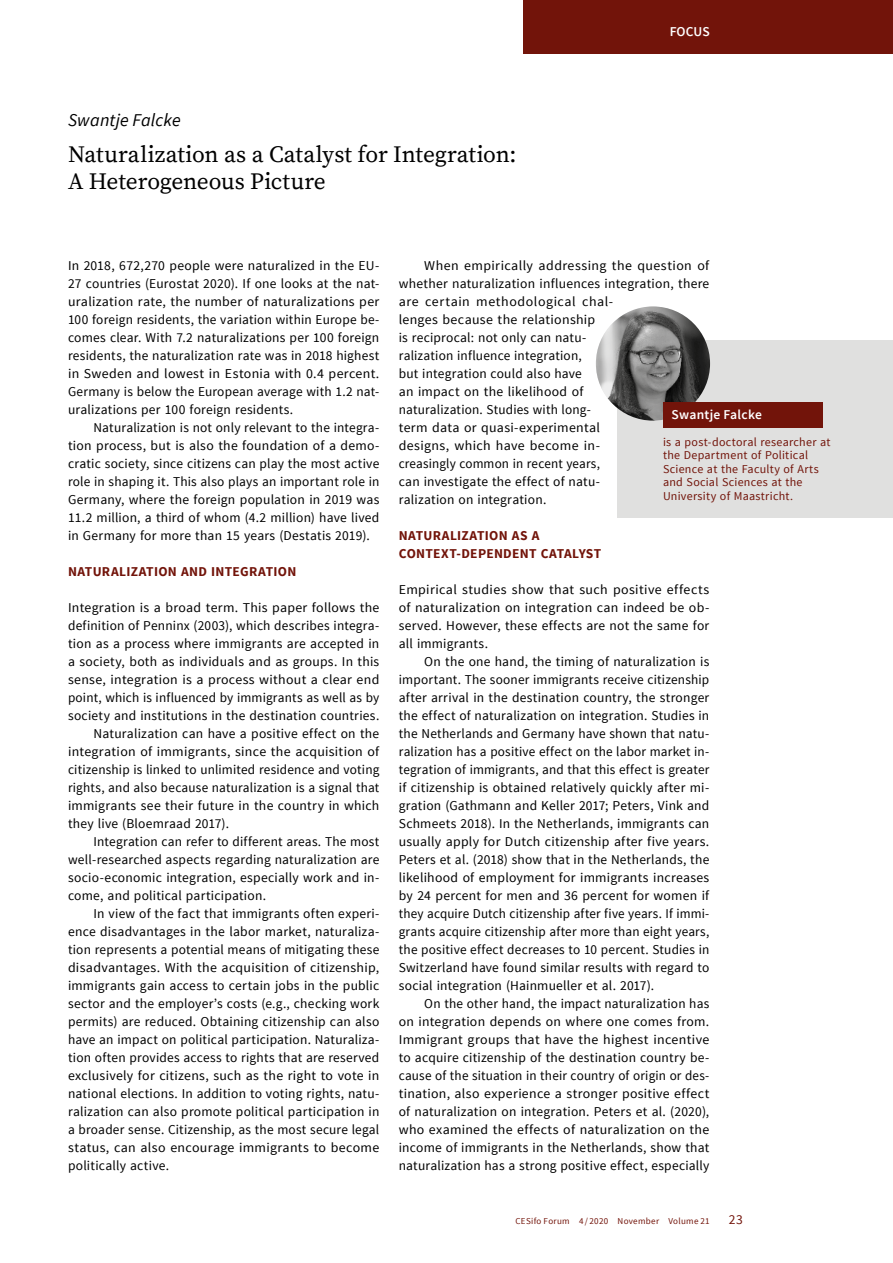
<style>
.page{position:relative;width:893px;height:1263px;background:#fff}
.page>*{position:absolute;margin:0;border:0;box-sizing:border-box;transform-origin:0 0}
.t1{font:23.25px/27px "Source Serif Pro";letter-spacing:-.005em;color:#000}
.t2{font:italic 18px "Source Sans Pro";letter-spacing:.01em;color:#000}
.t3{font:13.5px/18px "Source Sans Pro";letter-spacing:.015em;color:#000;text-align:justify}
.t4{font:700 13.5px/18px "Source Sans Pro";letter-spacing:.02em;color:#72140a}
.t5{font:600 13.5px "Source Sans Pro";letter-spacing:.015em;color:#fff}
.t6{font:13.5px "Source Sans Pro";color:#72140a}
.t7{font:12px/13.5px "Source Sans Pro";letter-spacing:.02em;color:#72140a}
.t8{font:9px "Source Sans Pro";letter-spacing:.035em;color:#72140a}
</style>
<div class="page">
<div style="left:523px;top:0;width:370px;height:54px;background:#72140a"></div>
<div style="left:617px;top:340px;width:276px;height:177px;background:#e0e0df"></div>
<img style="left:596px;top:306px;width:114px;height:115px;border-radius:57px">
<div style="left:663px;top:402px;width:159px;height:26px;background:#72140a"></div>
<h2 class="t2" style="left:68px;top:109px;width:114px">Swantje Falcke</h2>
<h1 class="t1" style="left:68px;top:141px;width:450px">Naturalization as a Catalyst for Integration:<br>A Heterogeneous Picture</h1>
<p class="t5" style="left:670px;top:23px;width:42px">FOCUS</p>
<p class="t3" style="left:68px;top:257px;width:313px">In 2018, 672,270 people were naturalized in the EU-27 countries (Eurostat 2020). If one looks at the nat&shy;uralization rate, the number of naturalizations per 100 foreign residents, the variation within Europe be&shy;comes clear. With 7.2 naturalizations per 100 foreign residents, the naturalization rate was in 2018 highest in Sweden and lowest in Estonia with 0.4 percent.<br>Germany is below the European average with 1.2 nat&shy;uralizations per 100 foreign residents.</p>
<p class="t3" style="left:68px;top:419px;width:313px;text-indent:26px">Naturalization is not only relevant to the integra&shy;tion process, but is also the foundation of a demo&shy;cratic society, since citizens can play the most active role in shaping it. This also plays an important role in Germany, where the foreign population in 2019 was 11.2 million, a third of whom (4.2 million) have lived in Germany for more than 15 years (Destatis 2019).</p>
<p class="t4" style="left:68px;top:563px;width:230px">NATURALIZATION AND INTEGRATION</p>
<p class="t3" style="left:68px;top:599px;width:313px">Integration is a broad term. This paper follows the</p>
<p class="t3" style="left:68px;top:617px;width:313px">definition of Penninx (2003), which describes integra-</p>
<p class="t3" style="left:68px;top:635px;width:313px">tion as a process where immigrants are accepted in</p>
<p class="t3" style="left:68px;top:653px;width:313px">a society, both as individuals and as groups. In this</p>
<p class="t3" style="left:68px;top:671px;width:313px">sense, integration is a process without a clear end</p>
<p class="t3" style="left:68px;top:689px;width:313px">point, which is influenced by immigrants as well as by</p>
<p class="t3" style="left:68px;top:707px;width:313px">society and institutions in the destination countries.</p>
<p class="t3" style="left:94px;top:725px;width:287px">Naturalization can have a positive effect on the</p>
<p class="t3" style="left:68px;top:743px;width:313px">integration of immigrants, since the acquisition of</p>
<p class="t3" style="left:68px;top:761px;width:313px">citizenship is linked to unlimited residence and voting</p>
<p class="t3" style="left:68px;top:779px;width:313px">rights, and also because naturalization is a signal that</p>
<p class="t3" style="left:68px;top:797px;width:313px">immigrants see their future in the country in which</p>
<p class="t3" style="left:68px;top:815px;width:163px">they live (Bloemraad 2017).</p>
<p class="t3" style="left:94px;top:833px;width:287px">Integration can refer to different areas. The most</p>
<p class="t3" style="left:68px;top:851px;width:313px">well-researched aspects regarding naturalization are</p>
<p class="t3" style="left:68px;top:869px;width:313px">socio-economic integration, especially work and in-</p>
<p class="t3" style="left:68px;top:887px;width:199px">come, and political participation.</p>
<p class="t3" style="left:94px;top:905px;width:287px">In view of the fact that immigrants often experi-</p>
<p class="t3" style="left:68px;top:923px;width:313px">ence disadvantages in the labor market, naturaliza-</p>
<p class="t3" style="left:68px;top:941px;width:313px">tion represents a potential means of mitigating these</p>
<p class="t3" style="left:68px;top:959px;width:313px">disadvantages. With the acquisition of citizenship,</p>
<p class="t3" style="left:68px;top:977px;width:313px">immigrants gain access to certain jobs in the public</p>
<p class="t3" style="left:68px;top:995px;width:313px">sector and the employer’s costs (e.g., checking work</p>
<p class="t3" style="left:68px;top:1013px;width:313px">permits) are reduced. Obtaining citizenship can also</p>
<p class="t3" style="left:68px;top:1031px;width:313px">have an impact on political participation. Naturaliza-</p>
<p class="t3" style="left:68px;top:1049px;width:313px">tion often provides access to rights that are reserved</p>
<p class="t3" style="left:68px;top:1067px;width:313px">exclusively for citizens, such as the right to vote in</p>
<p class="t3" style="left:68px;top:1085px;width:313px">national elections. In addition to voting rights, natu-</p>
<p class="t3" style="left:68px;top:1103px;width:313px">ralization can also promote political participation in</p>
<p class="t3" style="left:68px;top:1121px;width:313px">a broader sense. Citizenship, as the most secure legal</p>
<p class="t3" style="left:68px;top:1139px;width:313px">status, can also encourage immigrants to become</p>
<p class="t3" style="left:68px;top:1157px;width:103px">politically active.</p>
<p class="t3" style="left:399px;top:257px;width:312px;text-align:left;text-indent:26px">When empirically addressing the question of whether naturalization influences integration, there are certain methodological chal-<br>lenges because the relationship<br>is reciprocal: not only can natu-<br>ralization influence integration,<br>but integration could also have<br>an impact on the likelihood of<br>naturalization. Studies with long-<br>term data or quasi-experimental<br>designs, which have become in-<br>creasingly common in recent years,<br>can investigate the effect of natu-<br>ralization on integration.</p>
<p class="t4" style="left:399px;top:527px;width:204px">NATURALIZATION AS A<br>CONTEXT-DEPENDENT CATALYST</p>
<p class="t3" style="left:399px;top:581px;width:312px">Empirical studies show that such positive effects of naturalization on integration can indeed be ob&shy;served. However, these effects are not the same for all immigrants.</p>
<p class="t3" style="left:399px;top:653px;width:312px;text-indent:26px">On the one hand, the timing of naturalization is important. The sooner immigrants receive citizenship after arrival in the destination country, the stronger the effect of naturalization on integration. Studies in the Netherlands and Germany have shown that natu&shy;ralization has a positive effect on the labor market in&shy;tegration of immigrants, and that this effect is greater if citizenship is obtained relatively quickly after mi&shy;gration (Gathmann and Keller 2017; Peters, Vink and Schmeets 2018). In the Netherlands, immigrants can usually apply for Dutch citizenship after five years.<br>Peters et al. (2018) show that in the Netherlands, the likelihood of employment for immigrants increases by 24 percent for men and 36 percent for women if they acquire Dutch citizenship after five years. If immi&shy;grants acquire citizenship after more than eight years, the positive effect decreases to 10 percent. Studies in Switzerland have found similar results with regard to social integration (Hainmueller et al. 2017).</p>
<p class="t3" style="left:399px;top:995px;width:312px;text-indent:26px">On the other hand, the impact naturalization has on integration depends on where one comes from.<br>Immigrant groups that have the highest incentive to acquire citizenship of the destination country be&shy;cause of the situation in their country of origin or des&shy;tination, also experience a stronger positive effect of naturalization on integration. Peters et al. (2020), who examined the effects of naturalization on the income of immigrants in the Netherlands, show that naturalization has a strong positive effect, especially</p>
<p class="t5" style="left:671px;top:406px;width:92px">Swantje Falcke</p>
<p class="t7" style="left:663px;top:435px;width:169px">is a post-doctoral researcher at the Department of Political<br>Science at the Faculty of Arts and Social Sciences at the<br>University of Maastricht.</p>
<p class="t8" style="left:515px;top:1215px;width:196px">CESifo Forum 4 / 2020 November Volume 21</p>
<p class="t6" style="left:729px;top:1211px;width:16px">23</p>
</div>
